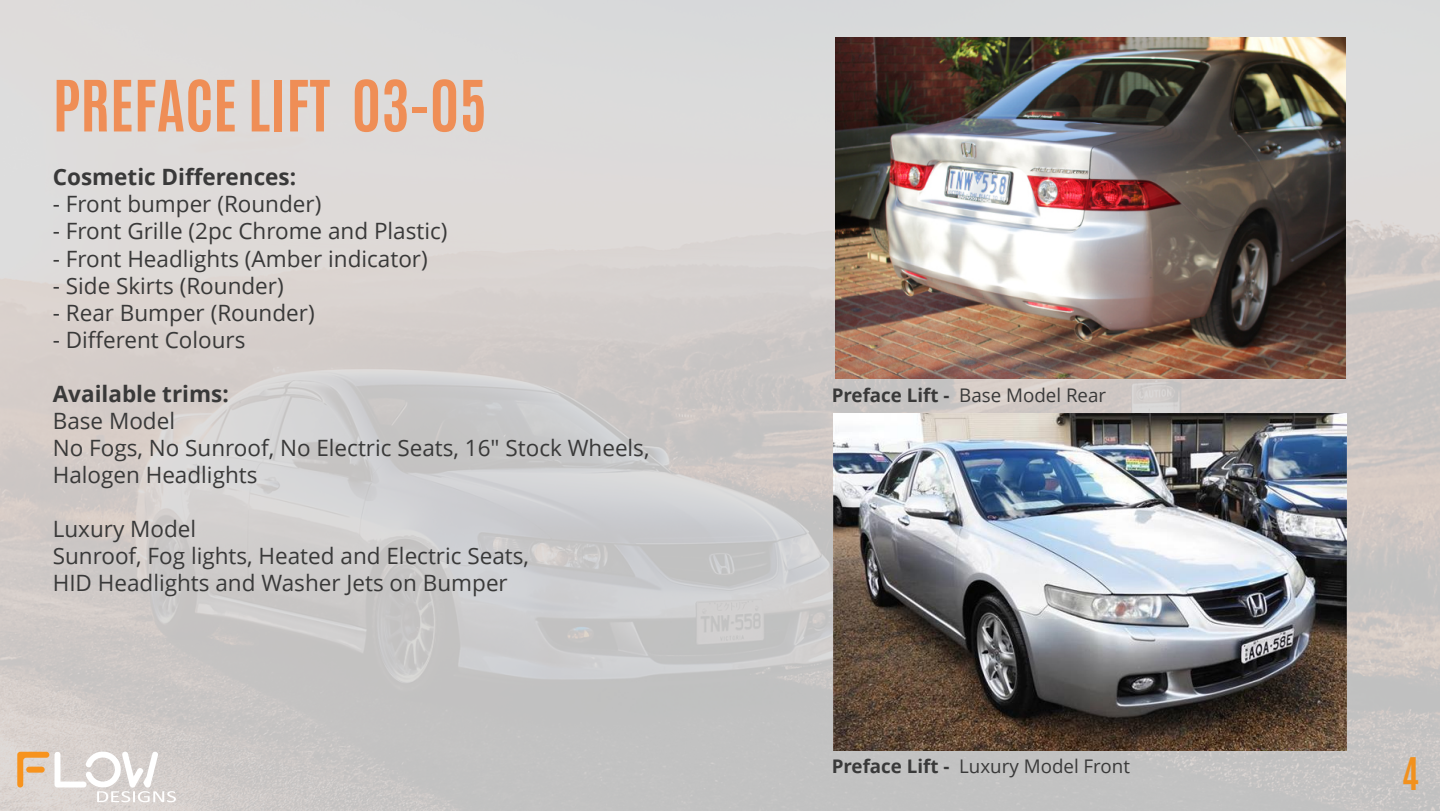
<style>
.page{position:relative;width:1440px;height:811px;background:#fff}
.page>*{position:absolute;margin:0;border:0;box-sizing:border-box;transform-origin:0 0}
.t1{font:700 60px "Antonio";color:#ef8e56}
.t2{font:700 37.5px "Antonio";color:#f2911d}
.t3{font:22.5px/27px "Open Sans";color:#393939}
.t4{font:700 22.5px "Open Sans";color:#393939}
.t5{font:18.75px "Open Sans";color:#393939}
.s1{font-weight:700}
</style>
<div class="page">
<div style="left:0;top:0;width:1440px;height:810px;background:#dadada;opacity:.87"></div>
<svg style="left:17px;top:750px;width:159px;height:52px"></svg>
<img style="left:833px;top:413px;width:514px;height:337px">
<img style="left:836px;top:38px;width:510px;height:340px">
<h1 class="t1" style="left:53px;top:63px;width:436px">PREFACE LIFT 03-05</h1>
<p class="t4" style="left:53px;top:168px;width:245px">Cosmetic Differences:</p>
<p class="t3" style="left:53px;top:193px;width:270px">- Front bumper (Rounder)</p>
<p class="t3" style="left:53px;top:220px;width:396px">- Front Grille (2pc Chrome and Plastic)</p>
<p class="t3" style="left:53px;top:247px;width:377px">- Front Headlights (Amber indicator)</p>
<p class="t3" style="left:53px;top:274px;width:232px">- Side Skirts (Rounder)</p>
<p class="t3" style="left:53px;top:301px;width:263px">- Rear Bumper (Rounder)</p>
<p class="t3" style="left:53px;top:328px;width:194px">- Different Colours</p>
<p class="t4" style="left:53px;top:384px;width:178px">Available trims:</p>
<p class="t3" style="left:53px;top:409px;width:598px">Base Model<br>No Fogs, No Sunroof, No Electric Seats, 16" Stock Wheels,<br>Halogen Headlights</p>
<p class="t3" style="left:53px;top:517px;width:478px">Luxury Model<br>Sunroof, Fog lights, Heated and Electric Seats,<br>HID Headlights and Washer Jets on Bumper</p>
<p class="t5" style="left:832px;top:388px;width:276px"><span class="s1">Preface Lift -</span> Base Model Rear</p>
<p class="t5" style="left:832px;top:758px;width:300px"><span class="s1">Preface Lift -</span> Luxury Model Front</p>
<h2 class="t2" style="left:1402px;top:747px;width:19px">4</h2>
</div>
